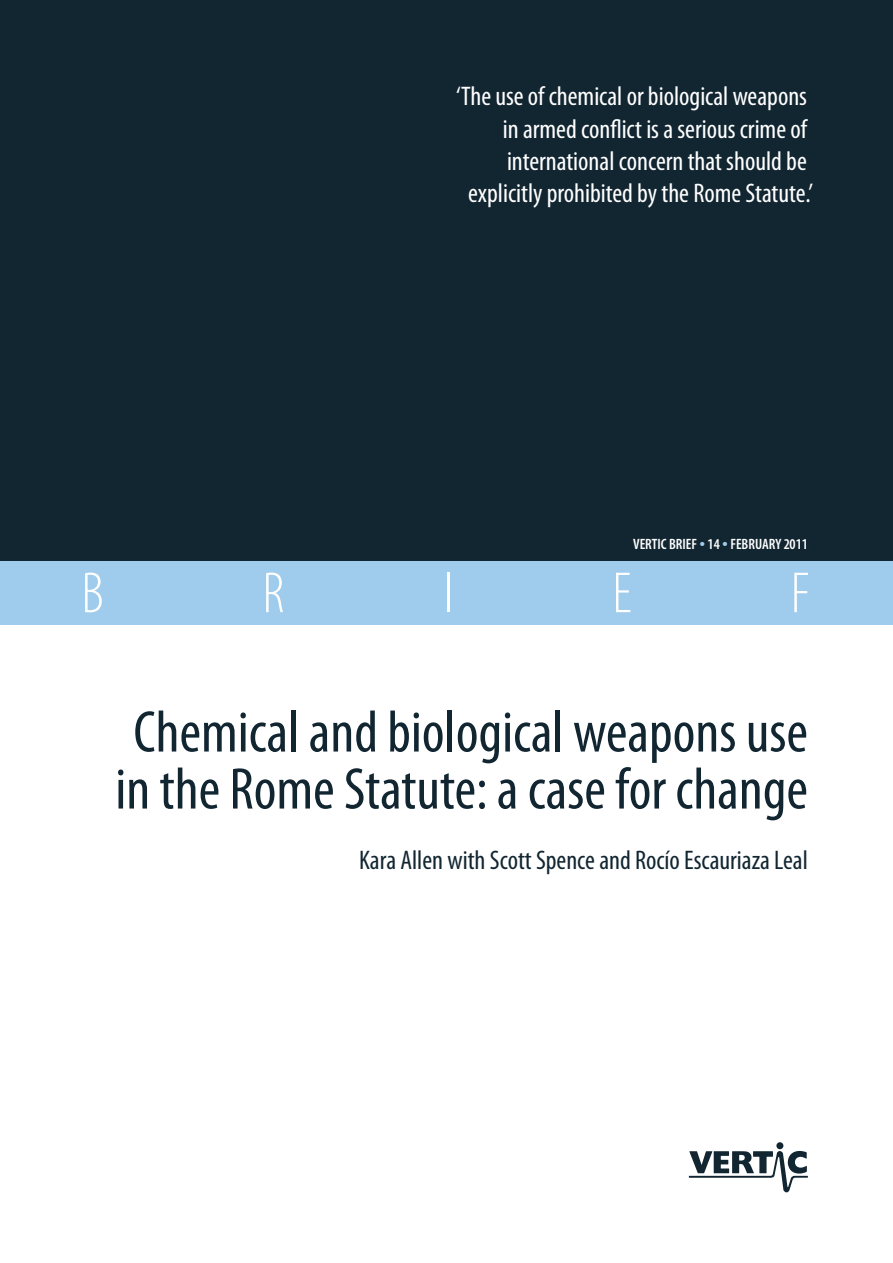
<style>
.page{position:relative;width:893px;height:1263px;background:#fff}
.page>*{position:absolute;margin:0;border:0;box-sizing:border-box;transform-origin:0 0}
.t1{font:condensed 59.25px/57px "Myriad Pro";color:#122632;text-align:center}
.t2{font:300 condensed 58.5px "Myriad Pro";color:#fff}
.t3{font:condensed 27px/32.2px "Myriad Pro";color:#fff;text-align:right}
.t4{font:condensed 27px "Myriad Pro";color:#122632}
.t5{font:600 condensed 15px "Myriad Pro";color:#fff}
.s1{font-family:"Adobe Garamond Pro";font-weight:400;font-stretch:normal;color:#9fcbec}
</style>
<div class="page">
<svg style="left:689px;top:1142px;width:119px;height:50px"></svg>
<div style="left:0;top:0;width:893px;height:609px;background:#122632"></div>
<div style="left:0;top:561px;width:893px;height:64px;background:#9fcbec"></div>
<p class="t3" style="left:456px;top:81px;width:359px">‘The use of chemical or biological weapons in armed conflict is a serious crime of international concern that should be explicitly prohibited by the Rome Statute.’</p>
<p class="t5" style="left:633px;top:536px;width:176px">VERTIC BRIEF <span class="s1">•</span> 14 <span class="s1">•</span> FEBRUARY 2011</p>
<h2 class="t2" style="left:81px;top:562px;width:23px">B</h2>
<h2 class="t2" style="left:262px;top:562px;width:23px">R</h2>
<h2 class="t2" style="left:443px;top:562px;width:11px">I</h2>
<h2 class="t2" style="left:612px;top:562px;width:21px">E</h2>
<h2 class="t2" style="left:791px;top:562px;width:20px">F</h2>
<h1 class="t1" style="left:115px;top:705px;width:694px">Chemical and biological weapons use in the Rome Statute: a case for change</h1>
<p class="t4" style="left:359px;top:845px;width:450px">Kara Allen with Scott Spence and Rocío Escauriaza Leal</p>
</div>
